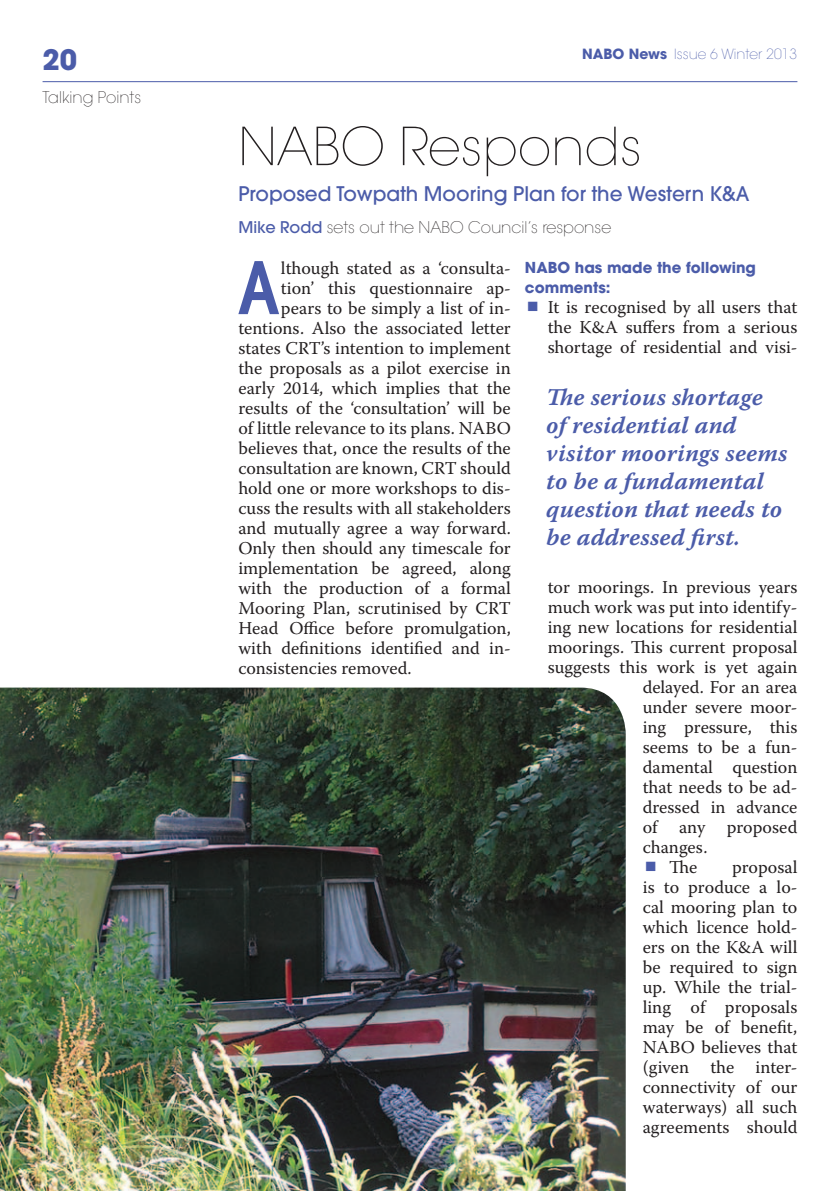
<style>
.page{position:relative;width:840px;height:1191px;background:#fff}
.page>*{position:absolute;margin:0;border:0;box-sizing:border-box;transform-origin:0 0}
.Body_intro{font:600 condensed 73.2px "Avant Garde";color:#4b5ca9}
.head{font:200 52px "Avant Garde";color:#231f20}
.t1{font:700 28px "Avant Garde";color:#4b5ca9}
.body_breakout_quote{font:24px/28px "Warnock Pro Semibold It Capt";color:#4b5ca9}
.head_sub{font:500 20px "Avant Garde";color:#4b5ca9}
.Body_intro-2{font:18px "Warnock Pro";color:#231f20}
.body_list{font:18px/20px "Warnock Pro";color:#231f20;text-align:justify}
.head_intro{font:200 16px "Avant Garde";color:#231f20}
.byline{font:200 16px "Avant Garde";color:#231f20}
.body_subhead{font:700 15px/20px "Avant Garde";color:#4b5ca9}
.t2{font:200 14px "Avant Garde";color:#4b5ca9}
.s1{font-weight:700}
.s2{font-weight:500;color:#4b5ca9}
</style>
<div class="page">
<hr style="left:43px;top:81px;width:754px;height:1px;background:#4b5ca9">
<img style="left:0;top:687px;width:625px;height:504px">
<h3 class="t1" style="left:43px;top:42px;width:36px">20</h3>
<p class="byline" style="left:43px;top:88px;width:100px">Talking Points</p>
<p class="t2" style="left:582px;top:46px;width:216px"><span class="s1">NABO News</span> Issue 6 Winter 2013</p>
<p class="head" style="left:238px;top:116px;width:405px">NABO Responds</p>
<p class="head_sub" style="left:238px;top:181px;width:512px">Proposed Towpath Mooring Plan for the Western K&amp;A</p>
<p class="head_intro" style="left:238px;top:218px;width:374px"><span class="s2">Mike Rodd</span> sets out the NABO Council’s response</p>
<p class="Body_intro" style="left:238px;top:243px;width:42px">A</p>
<p class="Body_intro-2" style="left:281px;top:257px;width:231px">lthough stated as a ‘consulta-</p>
<p class="body_subhead" style="left:524px;top:257px;width:232px">NABO has made the following comments:</p>
<p class="body_list" style="left:547px;top:296px;width:251px">It is recognised by all users that the K&amp;A suffers from a serious shortage of residential and visi-</p>
<p class="Body_intro-2" style="left:281px;top:277px;width:231px">tion’ this questionnaire ap-</p>
<p class="Body_intro-2" style="left:281px;top:297px;width:231px">pears to be simply a list of in-</p>
<p class="Body_intro-2" style="left:238px;top:317px;width:274px">tentions. Also the associated letter</p>
<p class="Body_intro-2" style="left:238px;top:337px;width:274px">states CRT’s intention to implement</p>
<p class="Body_intro-2" style="left:238px;top:357px;width:274px">the proposals as a pilot exercise in</p>
<p class="Body_intro-2" style="left:238px;top:377px;width:274px">early 2014, which implies that the</p>
<p class="Body_intro-2" style="left:238px;top:397px;width:274px">results of the ‘consultation’ will be</p>
<p class="Body_intro-2" style="left:238px;top:417px;width:274px">of little relevance to its plans. NABO</p>
<p class="Body_intro-2" style="left:238px;top:437px;width:274px">believes that, once the results of the</p>
<p class="Body_intro-2" style="left:238px;top:457px;width:274px">consultation are known, CRT should</p>
<p class="Body_intro-2" style="left:238px;top:477px;width:274px">hold one or more workshops to dis-</p>
<p class="Body_intro-2" style="left:238px;top:497px;width:274px">cuss the results with all stakeholders</p>
<p class="Body_intro-2" style="left:238px;top:517px;width:274px">and mutually agree a way forward.</p>
<p class="Body_intro-2" style="left:238px;top:537px;width:274px">Only then should any timescale for</p>
<p class="Body_intro-2" style="left:238px;top:557px;width:274px">implementation be agreed, along</p>
<p class="Body_intro-2" style="left:238px;top:577px;width:274px">with the production of a formal</p>
<p class="Body_intro-2" style="left:238px;top:597px;width:274px">Mooring Plan, scrutinised by CRT</p>
<p class="Body_intro-2" style="left:238px;top:617px;width:274px">Head Office before promulgation,</p>
<p class="Body_intro-2" style="left:238px;top:637px;width:274px">with definitions identified and in-</p>
<p class="Body_intro-2" style="left:238px;top:657px;width:175px">consistencies removed.</p>
<p class="body_breakout_quote" style="left:546px;top:382px;width:243px">The serious shortage of residential and visitor moorings seems to be a fundamental question that needs to be addressed first.</p>
<p class="body_list" style="left:547px;top:576px;width:251px">tor moorings. In previous years</p>
<p class="body_list" style="left:547px;top:596px;width:251px">much work was put into identify-</p>
<p class="body_list" style="left:547px;top:616px;width:251px">ing new locations for residential</p>
<p class="body_list" style="left:547px;top:636px;width:251px">moorings. This current proposal</p>
<p class="body_list" style="left:547px;top:656px;width:251px">suggests this work is yet again</p>
<p class="body_list" style="left:642px;top:676px;width:156px">delayed. For an area</p>
<p class="body_list" style="left:642px;top:696px;width:156px">under severe moor-</p>
<p class="body_list" style="left:642px;top:716px;width:156px">ing pressure, this</p>
<p class="body_list" style="left:642px;top:736px;width:156px">seems to be a fun-</p>
<p class="body_list" style="left:642px;top:756px;width:156px">damental question</p>
<p class="body_list" style="left:642px;top:776px;width:156px">that needs to be ad-</p>
<p class="body_list" style="left:642px;top:796px;width:156px">dressed in advance</p>
<p class="body_list" style="left:642px;top:816px;width:156px">of any proposed</p>
<p class="body_list" style="left:642px;top:836px;width:66px">changes.</p>
<p class="body_list" style="left:668px;top:856px;width:30px">The</p>
<p class="body_list" style="left:642px;top:856px;width:156px;text-indent:89px">proposal is to produce a lo&shy;cal mooring plan to which licence hold&shy;ers on the K&amp;A will be required to sign up. While the trial&shy;ling of proposals may be of benefit, NABO believes that (given the inter&shy;connectivity of our waterways) all such agreements should</p>
</div>
